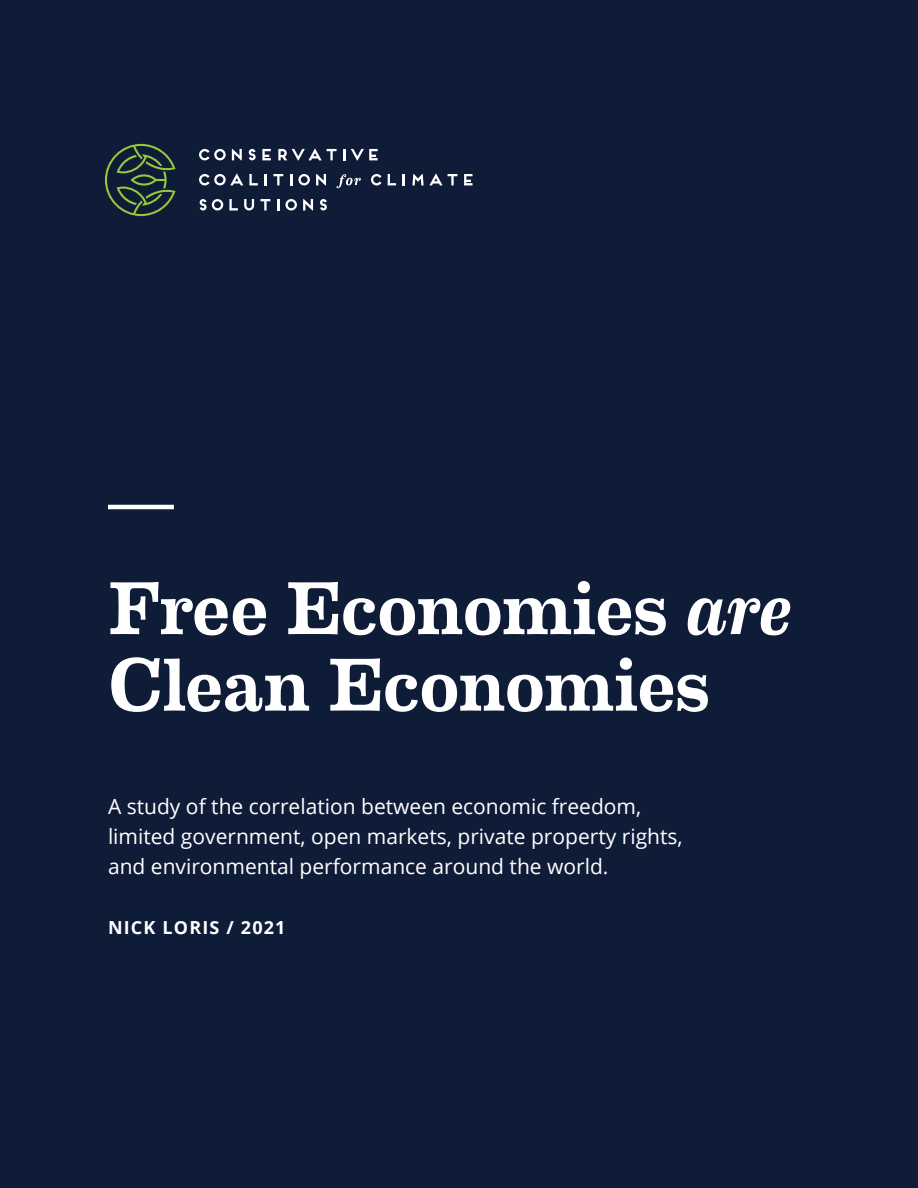
<style>
.page{position:relative;width:918px;height:1188px;background:#0f1c38}
.page>*{position:absolute;margin:0;border:0;box-sizing:border-box;transform-origin:0 0}
.Body{font:500 75px "Eames Century Modern";letter-spacing:-.01em;color:#fff}
.Body-2{font:21px/30px "Open Sans";color:#fff}
.Body-3{font:700 18px "Open Sans";letter-spacing:.065em;color:#fff}
.s1{font-style:italic}
</style>
<div class="page">
<svg style="left:105px;top:144px;width:70px;height:72px"></svg>
<svg style="left:199px;top:149px;width:27px;height:11px"></svg>
<svg style="left:232px;top:149px;width:10px;height:11px"></svg>
<svg style="left:249px;top:149px;width:7px;height:11px"></svg>
<svg style="left:262px;top:149px;width:9px;height:11px"></svg>
<svg style="left:278px;top:148px;width:59px;height:12px"></svg>
<svg style="left:343px;top:149px;width:2px;height:11px"></svg>
<svg style="left:351px;top:149px;width:27px;height:11px"></svg>
<svg style="left:199px;top:173px;width:44px;height:12px"></svg>
<svg style="left:249px;top:174px;width:9px;height:11px"></svg>
<svg style="left:264px;top:174px;width:3px;height:11px"></svg>
<svg style="left:273px;top:174px;width:10px;height:11px"></svg>
<svg style="left:290px;top:174px;width:2px;height:11px"></svg>
<svg style="left:298px;top:174px;width:12px;height:11px"></svg>
<svg style="left:316px;top:174px;width:10px;height:11px"></svg>
<svg style="left:336px;top:174px;width:25px;height:14px"></svg>
<svg style="left:371px;top:174px;width:10px;height:11px"></svg>
<svg style="left:388px;top:174px;width:8px;height:11px"></svg>
<svg style="left:403px;top:174px;width:2px;height:11px"></svg>
<svg style="left:412px;top:173px;width:45px;height:12px"></svg>
<svg style="left:464px;top:174px;width:8px;height:11px"></svg>
<svg style="left:200px;top:199px;width:23px;height:11px"></svg>
<svg style="left:229px;top:199px;width:9px;height:11px"></svg>
<svg style="left:244px;top:199px;width:10px;height:11px"></svg>
<svg style="left:260px;top:199px;width:10px;height:11px"></svg>
<svg style="left:277px;top:199px;width:2px;height:11px"></svg>
<svg style="left:285px;top:199px;width:12px;height:11px"></svg>
<svg style="left:303px;top:199px;width:10px;height:11px"></svg>
<svg style="left:320px;top:199px;width:7px;height:11px"></svg>
<hr style="left:108px;top:505px;width:66px;height:4px;background:#fff">
<p class="Body" style="left:108px;top:552px;width:686px">Free Economies <span class="s1">are</span></p>
<p class="Body" style="left:108px;top:628px;width:604px">Clean Economies</p>
<p class="Body-2" style="left:108px;top:791px;width:576px">A study of the correlation between economic freedom, limited government, open markets, private property rights, and environmental performance around the world.</p>
<p class="Body-3" style="left:108px;top:915px;width:179px">NICK LORIS / 2021</p>
</div>
